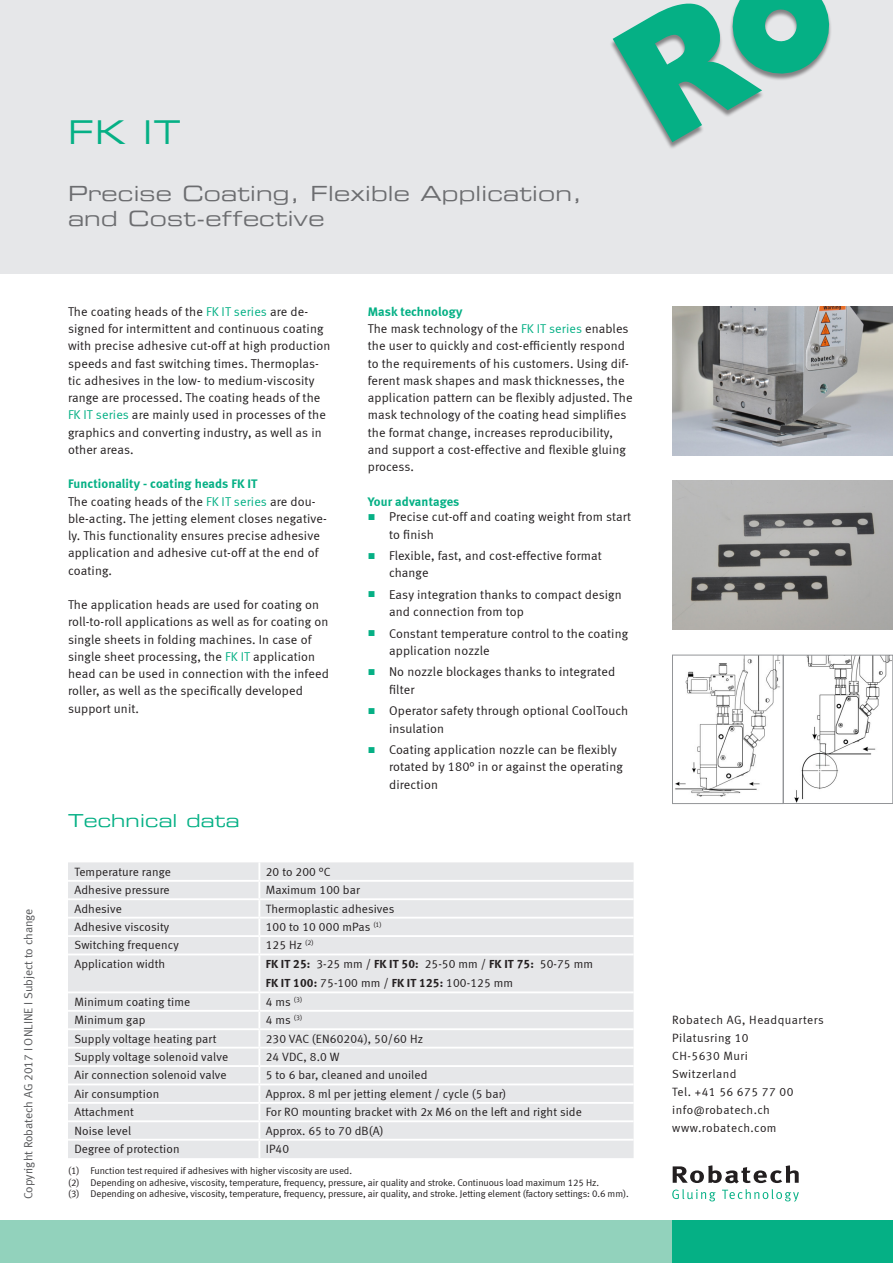
<style>
.page{position:relative;width:893px;height:1263px;background:#fff}
.page>*{position:absolute;margin:0;border:0;box-sizing:border-box;transform-origin:0 0}
.t1{font:33px "Eurostile Extended Two";color:#05b085;scale:.94 1}
.t2{font:21px/25.2px "Eurostile Extended Two";letter-spacing:.01em;color:#6c6d70}
.t3{font:18px "Eurostile Extended Two";letter-spacing:.01em;color:#05b085}
.Fliesstext__P2{font:12.75px/17.2px "Meta Normal LF";letter-spacing:.01em;color:#231f20}
.Fliesstext__P2-2{font:12.75px "Meta Bold LF";letter-spacing:.01em;color:#05b085}
.Tabelle__P2{font:12px/19.5px "Meta Normal LF";letter-spacing:.01em;color:#231f20}
.Tabelle__P2-2{font:12px/18px "Meta Normal LF";letter-spacing:.04em;color:#231f20}
.t4{font:12px "Meta Normal LF";color:#57585a}
.t5{font:9.75px "Meta Normal LF";letter-spacing:-.01em;color:#231f20}
.s1{color:#05b085}
.s2{font-family:"Arial";color:#05b085}
.s3{font-family:"Meta Bold LF"}
</style>
<div class="page">
<div style="left:0;top:0;width:893px;height:274px;background:#e6e7e9"></div>
<div style="left:0;top:1220px;width:677px;height:43px;background:#92d2bc"></div>
<div style="left:672px;top:1220px;width:221px;height:43px;background:#05b085"></div>
<svg style="left:673px;top:1165px;width:126px;height:18px"></svg>
<svg style="left:672px;top:1189px;width:44px;height:12px"></svg>
<svg style="left:722px;top:1189px;width:77px;height:13px"></svg>
<img style="left:672px;top:306px;width:221px;height:149px">
<img style="left:672px;top:480px;width:221px;height:149px">
<img style="left:675px;top:657px;width:106px;height:140px">
<div style="left:672px;top:655px;width:111px;height:149px;border:1px solid #939598"></div>
<img style="left:794px;top:657px;width:97px;height:145px">
<div style="left:783px;top:655px;width:110px;height:149px;border:1px solid #939598"></div>
<div style="left:68px;top:862px;width:566px;height:296px;background:#e6e7e9"></div>
<hr style="left:68px;top:880px;width:191px;height:2px;background:#fff">
<hr style="left:259px;top:880px;width:375px;height:2px;background:#fff">
<hr style="left:68px;top:898px;width:191px;height:2px;background:#fff">
<hr style="left:259px;top:898px;width:375px;height:2px;background:#fff">
<hr style="left:68px;top:917px;width:191px;height:1px;background:#fff">
<hr style="left:259px;top:917px;width:375px;height:1px;background:#fff">
<hr style="left:68px;top:935px;width:191px;height:2px;background:#fff">
<hr style="left:259px;top:935px;width:375px;height:2px;background:#fff">
<svg style="left:258px;top:862px;width:2px;height:91px"></svg>
<hr style="left:68px;top:953px;width:191px;height:2px;background:#fff">
<hr style="left:259px;top:953px;width:375px;height:2px;background:#fff">
<hr style="left:258px;top:955px;width:2px;height:36px;background:#fff">
<hr style="left:68px;top:991px;width:191px;height:2px;background:#fff">
<hr style="left:259px;top:991px;width:375px;height:2px;background:#fff">
<hr style="left:68px;top:1010px;width:191px;height:2px;background:#fff">
<hr style="left:259px;top:1010px;width:375px;height:2px;background:#fff">
<hr style="left:68px;top:1028px;width:191px;height:2px;background:#fff">
<hr style="left:259px;top:1028px;width:375px;height:2px;background:#fff">
<hr style="left:68px;top:1047px;width:191px;height:1px;background:#fff">
<hr style="left:259px;top:1047px;width:375px;height:1px;background:#fff">
<hr style="left:68px;top:1065px;width:191px;height:2px;background:#fff">
<hr style="left:259px;top:1065px;width:375px;height:2px;background:#fff">
<hr style="left:68px;top:1083px;width:191px;height:2px;background:#fff">
<hr style="left:259px;top:1083px;width:375px;height:2px;background:#fff">
<hr style="left:68px;top:1102px;width:191px;height:2px;background:#fff">
<hr style="left:259px;top:1102px;width:375px;height:2px;background:#fff">
<hr style="left:68px;top:1120px;width:191px;height:2px;background:#fff">
<hr style="left:259px;top:1120px;width:375px;height:2px;background:#fff">
<hr style="left:68px;top:1139px;width:191px;height:2px;background:#fff">
<hr style="left:259px;top:1139px;width:375px;height:2px;background:#fff">
<svg style="left:258px;top:993px;width:2px;height:165px"></svg>
<svg style="left:613px;top:0;width:218px;height:142px"></svg>
<p class="t4" style="left:21px;top:1199px;width:292px;rotate:-90deg">Copyright Robatech AG 2017 I ONLINE I Subject to change</p>
<p class="t1" style="left:68px;top:110px;width:121px">FK IT</p>
<p class="t2" style="left:68px;top:181px;width:516px">Precise Coating, Flexible Application, and Cost-effective</p>
<p class="Fliesstext__P2" style="left:68px;top:303px;width:264px">The coating heads of the <span class="s1">FK IT series</span> are de&shy;signed for intermittent and continuous coating with precise adhesive cut-off at high production speeds and fast switching times. Thermoplas&shy;tic adhesives in the low- to medium-viscosity range are processed. The coating heads of the <span class="s1">FK IT series</span> are mainly used in processes of the graphics and converting industry, as well as in other areas.</p>
<p class="Fliesstext__P2-2" style="left:68px;top:476px;width:191px">Functionality - coating heads FK IT</p>
<p class="Fliesstext__P2" style="left:68px;top:492px;width:260px">The coating heads of the <span class="s1">FK IT series</span> are dou&shy;ble-acting. The jetting element closes negative&shy;ly. This functionality ensures precise adhesive application and adhesive cut-off at the end of coating.</p>
<p class="Fliesstext__P2" style="left:68px;top:596px;width:262px">The application heads are used for coating on roll-to-roll applications as well as for coating on single sheets in folding machines. In case of single sheet processing, the <span class="s1">FK IT</span> application head can be used in connection with the infeed roller, as well as the specifically developed support unit.</p>
<p class="t3" style="left:68px;top:808px;width:173px">Technical data</p>
<p class="Fliesstext__P2-2" style="left:368px;top:304px;width:96px">Mask technology</p>
<p class="Fliesstext__P2" style="left:368px;top:320px;width:266px">The mask technology of the <span class="s1">FK IT series</span> enables the user to quickly and cost-efficiently respond to the requirements of his customers. Using dif&shy;ferent mask shapes and mask thicknesses, the application pattern can be flexibly adjusted. The mask technology of the coating head simplifies the format change, increases reproducibility, and support a cost-effective and flexible gluing process.</p>
<p class="Fliesstext__P2-2" style="left:368px;top:494px;width:93px">Your advantages</p>
<p class="Fliesstext__P2" style="left:389px;top:508px;width:244px;text-indent:-21px"><span class="s2">■</span> Precise cut-off and coating weight from start to finish</p>
<p class="Fliesstext__P2" style="left:389px;top:547px;width:214px;text-indent:-21px"><span class="s2">■</span> Flexible, fast, and cost-effective format change</p>
<p class="Fliesstext__P2" style="left:389px;top:586px;width:234px;text-indent:-21px"><span class="s2">■</span> Easy integration thanks to compact design and connection from top</p>
<p class="Fliesstext__P2" style="left:389px;top:624px;width:241px;text-indent:-21px"><span class="s2">■</span> Constant temperature control to the coating application nozzle</p>
<p class="Fliesstext__P2" style="left:389px;top:663px;width:228px;text-indent:-21px"><span class="s2">■</span> No nozzle blockages thanks to integrated filter</p>
<p class="Fliesstext__P2" style="left:389px;top:702px;width:241px;text-indent:-21px"><span class="s2">■</span> Operator safety through optional CoolTouch insulation</p>
<p class="Fliesstext__P2" style="left:389px;top:741px;width:235px;text-indent:-21px"><span class="s2">■</span> Coating application nozzle can be flexibly rotated by 180° in or against the operating direction</p>
<p class="Tabelle__P2" style="left:74px;top:862px;width:98px">Temperature range</p>
<p class="Tabelle__P2" style="left:266px;top:862px;width:66px">20 to 200 °C</p>
<p class="Tabelle__P2" style="left:74px;top:880px;width:97px">Adhesive pressure</p>
<p class="Tabelle__P2" style="left:266px;top:880px;width:96px">Maximum 100 bar</p>
<p class="Tabelle__P2" style="left:74px;top:898px;width:49px">Adhesive</p>
<p class="Tabelle__P2" style="left:266px;top:898px;width:130px">Thermoplastic adhesives</p>
<p class="Tabelle__P2" style="left:74px;top:917px;width:96px">Adhesive viscosity</p>
<p class="Tabelle__P2" style="left:266px;top:917px;width:118px">100 to 10 000 mPas <sup>(1)</sup></p>
<p class="Tabelle__P2" style="left:74px;top:935px;width:106px">Switching frequency</p>
<p class="Tabelle__P2" style="left:266px;top:935px;width:49px">125 Hz <sup>(2)</sup></p>
<p class="Tabelle__P2" style="left:74px;top:954px;width:92px">Application width</p>
<p class="Tabelle__P2" style="left:266px;top:954px;width:329px"><span class="s3">FK IT 25:</span> 3-25 mm / <span class="s3">FK IT 50:</span> 25-50 mm / <span class="s3">FK IT 75:</span> 50-75 mm<br><span class="s3">FK IT 100:</span> 75-100 mm / <span class="s3">FK IT 125:</span> 100-125 mm</p>
<p class="Tabelle__P2" style="left:74px;top:992px;width:117px">Minimum coating time</p>
<p class="Tabelle__P2" style="left:266px;top:992px;width:38px">4 ms <sup>(3)</sup></p>
<p class="Tabelle__P2" style="left:74px;top:1010px;width:73px">Minimum gap</p>
<p class="Tabelle__P2" style="left:266px;top:1010px;width:38px">4 ms <sup>(3)</sup></p>
<p class="Tabelle__P2" style="left:74px;top:1028px;width:143px">Supply voltage heating part</p>
<p class="Tabelle__P2" style="left:266px;top:1028px;width:159px">230 VAC (EN60204), 50/60 Hz</p>
<p class="Tabelle__P2" style="left:74px;top:1047px;width:155px">Supply voltage solenoid valve</p>
<p class="Tabelle__P2" style="left:266px;top:1047px;width:75px">24 VDC, 8.0 W</p>
<p class="Tabelle__P2" style="left:74px;top:1065px;width:154px">Air connection solenoid valve</p>
<p class="Tabelle__P2" style="left:266px;top:1065px;width:163px">5 to 6 bar, cleaned and unoiled</p>
<p class="Tabelle__P2" style="left:74px;top:1084px;width:86px">Air consumption</p>
<p class="Tabelle__P2" style="left:266px;top:1084px;width:242px">Approx. 8 ml per jetting element / cycle (5 bar)</p>
<p class="Tabelle__P2" style="left:74px;top:1102px;width:61px">Attachment</p>
<p class="Tabelle__P2" style="left:266px;top:1102px;width:318px">For RO mounting bracket with 2x M6 on the left and right side</p>
<p class="Tabelle__P2" style="left:74px;top:1120px;width:58px">Noise level</p>
<p class="Tabelle__P2" style="left:266px;top:1120px;width:119px">Approx. 65 to 70 dB(A)</p>
<p class="Tabelle__P2" style="left:74px;top:1139px;width:107px">Degree of protection</p>
<p class="Tabelle__P2" style="left:266px;top:1139px;width:25px">IP40</p>
<p class="t5" style="left:68px;top:1165px;width:285px">(1) Function test required if adhesives with higher viscosity are used.</p>
<p class="t5" style="left:68px;top:1177px;width:532px">(2) Depending on adhesive, viscosity, temperature, frequency, pressure, air quality and stroke. Continuous load maximum 125 Hz.</p>
<p class="t5" style="left:68px;top:1188px;width:562px">(3) Depending on adhesive, viscosity, temperature, frequency, pressure, air quality, and stroke. Jetting element (factory settings: 0.6 mm).</p>
<p class="Tabelle__P2-2" style="left:672px;top:1010px;width:153px">Robatech AG, Headquarters<br>Pilatusring 10<br>CH-5630 Muri<br>Switzerland<br>Tel. +41 56 675 77 00 info@robatech.ch www.robatech.com</p>
</div>
